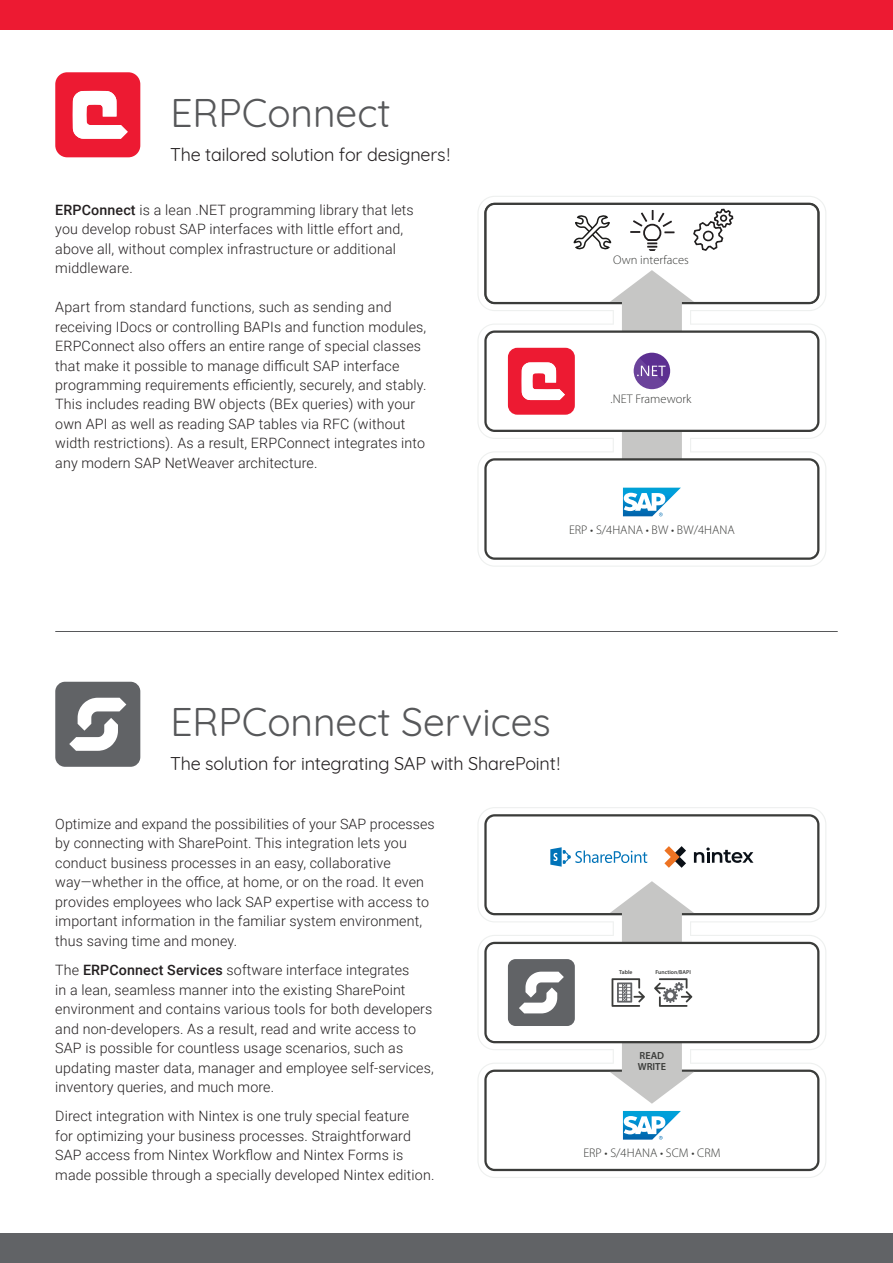
<style>
.page{position:relative;width:893px;height:1263px;background:#fff}
.page>*{position:absolute;margin:0;border:0;box-sizing:border-box;transform-origin:0 0}
.t1{font:39px "Quicksand";color:#57585a}
.t2{font:18px "Quicksand";letter-spacing:-.01em;color:#231f20}
.t3{font:300 14.25px/19.5px "Roboto";letter-spacing:.01em;color:#231f20}
.t4{font:300 12.6px "Myriad Pro";color:#3b3c3a}
.t5{font:600 10.2px/11.4px "Myriad Pro";color:#3b3c3a}
.t6{font:600 5.7px "Myriad Pro";color:#3b3c3a}
.s1{font-weight:500}
</style>
<div class="page">
<div style="left:0;top:0;width:893px;height:30px;background:#ed1a32"></div>
<div style="left:55px;top:72px;width:85px;height:85px;background:#ed1a32;border-radius:12px"></div>
<svg style="left:73px;top:91px;width:55px;height:48px"></svg>
<div style="left:55px;top:682px;width:85px;height:85px;background:#616366;border-radius:10px"></div>
<svg style="left:69px;top:698px;width:57px;height:53px"></svg>
<div style="left:0;top:1233px;width:893px;height:30px;background:#616366"></div>
<hr style="left:55px;top:631px;width:783px;height:1px;background:#57585a">
<svg style="left:478px;top:199px;width:348px;height:368px"></svg>
<svg style="left:484px;top:196px;width:335px;height:364px"></svg>
<svg style="left:478px;top:807px;width:348px;height:371px"></svg>
<svg style="left:484px;top:814px;width:335px;height:357px"></svg>
<h1 class="t1" style="left:170px;top:83px;width:222px">ERPConnect</h1>
<p class="t2" style="left:170px;top:140px;width:281px">The tailored solution for designers !</p>
<p class="t3" style="left:55px;top:199px;width:360px"><span class="s1">ERPConnect</span> is a lean .NET programming library that lets you develop robust SAP interfaces with little effort and, above all, without complex infrastructure or additional middleware.</p>
<p class="t3" style="left:55px;top:297px;width:373px">Apart from standard functions, such as sending and receiving IDocs or controlling BAPIs and function modules, ERPConnect also offers an entire range of special classes that make it possible to manage difficult SAP interface programming requirements efficiently, securely, and stably.<br>This includes reading BW objects (BEx queries) with your own API as well as reading SAP tables via RFC (without width restrictions). As a result, ERPConnect integrates into any modern SAP NetWeaver architecture.</p>
<p class="t4" style="left:613px;top:253px;width:77px">Own interfaces</p>
<p class="t4" style="left:611px;top:392px;width:82px">.NET Framework</p>
<p class="t4" style="left:569px;top:523px;width:167px">ERP • S/4HANA • BW • BW/4HANA</p>
<h1 class="t1" style="left:170px;top:692px;width:382px">ERPConnect Services</h1>
<p class="t2" style="left:170px;top:750px;width:392px">The solution for integrating SAP with SharePoint !</p>
<p class="t3" style="left:55px;top:813px;width:381px">Optimize and expand the possibilities of your SAP processes by connecting with SharePoint. This integration lets you conduct business processes in an easy, collaborative way—whether in the office, at home, or on the road. It even provides employees who lack SAP expertise with access to important information in the familiar system environment, thus saving time and money.</p>
<p class="t3" style="left:55px;top:960px;width:380px">The <span class="s1">ERPConnect Services</span> software interface integrates<br>in a lean, seamless manner into the existing SharePoint environment and contains various tools for both developers and non-developers. As a result, read and write access to SAP is possible for countless usage scenarios, such as updating master data, manager and employee self-services, inventory queries, and much more.</p>
<p class="t3" style="left:55px;top:1106px;width:381px">Direct integration with Nintex is one truly special feature<br>for optimizing your business processes. Straightforward SAP access from Nintex Workflow and Nintex Forms is made possible through a specially developed Nintex edition.</p>
<p class="t6" style="left:619px;top:968px;width:15px">Table</p>
<p class="t6" style="left:655px;top:968px;width:37px">Function/BAPI</p>
<p class="t5" style="left:638px;top:1049px;width:30px">READ<br>WRITE</p>
<p class="t4" style="left:583px;top:1146px;width:139px">ERP • S/4HANA • SCM • CRM</p>
</div>
